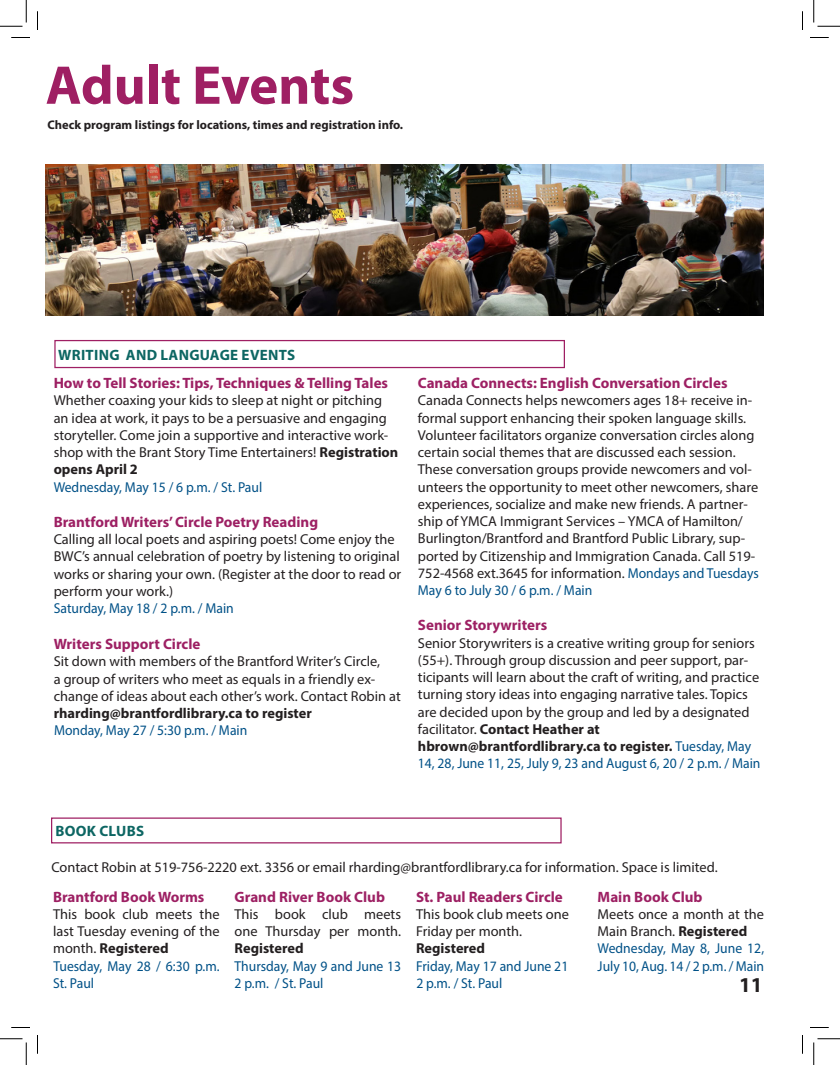
<style>
.page{position:relative;width:840px;height:1065px;background:#fff}
.page>*{position:absolute;margin:0;border:0;box-sizing:border-box;transform-origin:0 0}
.t1{font:700 55px "Myriad Pro";color:#9f1f63}
.t2{font:700 21.25px "Myriad Pro";color:#231f20}
.t3{font:700 15px "Myriad Pro";color:#9d2063}
.t4{font:700 15px "Myriad Pro";letter-spacing:.02em;color:#0d6663}
.t5{font:14.38px/17.2px "Myriad Pro";color:#231f20}
.t6{font:14.38px/17.2px "Myriad Pro";color:#005187;scale:.95 1}
.t7{font:700 14.38px "Myriad Pro";color:#231f20}
.t8{font:700 12.5px "Myriad Pro";color:#231f20}
.s1{font-weight:700}
.s2{color:#005187}
.s3{color:#231f20}
.s4{font-weight:700;color:#231f20}
</style>
<div class="page">
<div style="left:54px;top:340px;width:511px;height:28px;border:1px solid #9f1f63"></div>
<img style="left:46px;top:165px;width:718px;height:150px">
<div style="left:51px;top:818px;width:511px;height:25px;border:1px solid #9f1f63"></div>
<svg style="left:11px;top:37px;width:19px;height:1px"></svg>
<svg style="left:810px;top:37px;width:19px;height:1px"></svg>
<svg style="left:11px;top:1027px;width:19px;height:1px"></svg>
<svg style="left:810px;top:1027px;width:19px;height:1px"></svg>
<svg style="left:37px;top:11px;width:1px;height:19px"></svg>
<svg style="left:37px;top:1035px;width:1px;height:19px"></svg>
<svg style="left:802px;top:11px;width:1px;height:19px"></svg>
<svg style="left:802px;top:1035px;width:1px;height:19px"></svg>
<svg style="left:0;top:0;width:27px;height:27px"></svg>
<svg style="left:0;top:1039px;width:27px;height:26px"></svg>
<svg style="left:814px;top:0;width:26px;height:27px"></svg>
<svg style="left:814px;top:1039px;width:26px;height:26px"></svg>
<h1 class="t1" style="left:46px;top:49px;width:310px">Adult Events</h1>
<p class="t8" style="left:47px;top:117px;width:357px">Check program listings for locations, times and registration info.</p>
<p class="t4" style="left:58px;top:345px;width:239px">WRITING AND LANGUAGE EVENTS</p>
<p class="t3" style="left:54px;top:373px;width:336px">How to Tell Stories: Tips, Techniques &amp; Telling Tales</p>
<p class="t5" style="left:54px;top:392px;width:346px">Whether coaxing your kids to sleep at night or pitching an idea at work, it pays to be a persuasive and engaging storyteller. Come join a supportive and interactive work&shy;shop with the Brant Story Time Entertainers! <span class="s1">Registration opens April 2</span></p>
<p class="t6" style="left:54px;top:478px;width:221px">Wednesday, May 15 / 6 p.m. / St. Paul</p>
<p class="t3" style="left:54px;top:512px;width:266px">Brantford Writers’ Circle Poetry Reading</p>
<p class="t5" style="left:54px;top:530px;width:349px">Calling all local poets and aspiring poets! Come enjoy the BWC’s annual celebration of poetry by listening to original works or sharing your own. (Register at the door to read or perform your work.)</p>
<p class="t6" style="left:54px;top:599px;width:191px">Saturday, May 18 / 2 p.m. / Main</p>
<p class="t3" style="left:54px;top:634px;width:148px">Writers Support Circle</p>
<p class="t5" style="left:54px;top:653px;width:349px">Sit down with members of the Brantford Writer’s Circle,<br>a group of writers who meet as equals in a friendly ex&shy;change of ideas about each other’s work. Contact Robin at</p>
<p class="t7" style="left:54px;top:704px;width:260px">rharding@brantfordlibrary.ca to register</p>
<p class="t6" style="left:54px;top:722px;width:205px">Monday, May 27 / 5:30 p.m. / Main</p>
<p class="t3" style="left:418px;top:373px;width:311px">Canada Connects: English Conversation Circles</p>
<p class="t5" style="left:418px;top:392px;width:342px">Canada Connects helps newcomers ages 18+ receive in&shy;formal support enhancing their spoken language skills.<br>Volunteer facilitators organize conversation circles along certain social themes that are discussed each session.<br>These conversation groups provide newcomers and vol&shy;unteers the opportunity to meet other newcomers, share experiences, socialize and make new friends. A partner&shy;ship of YMCA Immigrant Services – YMCA of Hamilton/ Burlington/Brantford and Brantford Public Library, sup&shy;ported by Citizenship and Immigration Canada. Call 519- 752-4568 ext.3645 for information. <span class="s2">Mondays and Tuesdays May 6 to July 30 / 6 p.m. / Main</span></p>
<p class="t3" style="left:418px;top:615px;width:131px">Senior Storywriters</p>
<p class="t5" style="left:418px;top:634px;width:344px">Senior Storywriters is a creative writing group for seniors (55+). Through group discussion and peer support, par&shy;ticipants will learn about the craft of writing, and practice turning story ideas into engaging narrative tales. Topics are decided upon by the group and led by a designated facilitator. <span class="s1">Contact Heather at hbrown@brantfordlibrary.ca to register.</span> <span class="s2">Tuesday, May 14, 28, June 11, 25, July 9, 23 and August 6, 20 / 2 p.m. / Main</span></p>
<p class="t4" style="left:55px;top:821px;width:90px">BOOK CLUBS</p>
<p class="t5" style="left:51px;top:859px;width:668px">Contact Robin at 519-756-2220 ext. 3356 or email rharding@brantfordlibrary.ca for information. Space is limited.</p>
<p class="t3" style="left:53px;top:887px;width:153px">Brantford Book Worms</p>
<p class="t5" style="left:53px;top:905px;width:168px">This book club meets the last Tuesday evening of the month. <span class="s1">Registered<br></span><span class="s2">Tuesday, May 28 / 6:30 p.m.<br>St. Paul</span></p>
<p class="t3" style="left:235px;top:887px;width:152px">Grand River Book Club</p>
<p class="t5" style="left:235px;top:905px;width:168px">This book club meets one Thursday per month.</p>
<p class="t7" style="left:235px;top:939px;width:70px">Registered</p>
<p class="t6" style="left:235px;top:957px;width:177px">Thursday, May 9 and June 13<br>2 p.m. / St. Paul</p>
<p class="t3" style="left:416px;top:887px;width:148px">St. Paul Readers Circle</p>
<p class="t5" style="left:416px;top:905px;width:154px">This book club meets one<br>Friday per month.</p>
<p class="t7" style="left:416px;top:939px;width:70px">Registered</p>
<p class="t6" style="left:416px;top:957px;width:162px">Friday, May 17 and June 21<br>2 p.m. / St. Paul</p>
<p class="t3" style="left:598px;top:887px;width:106px">Main Book Club</p>
<p class="t6" style="left:598px;top:905px;width:177px"><span class="s3">Meets once a month at the<br>Main Branch.</span> <span class="s4">Registered<br></span>Wednesday, May 8, June 12,<br>July 10, Aug. 14 / 2 p.m. / Main</p>
<h2 class="t2" style="left:739px;top:971px;width:25px">11</h2>
</div>
